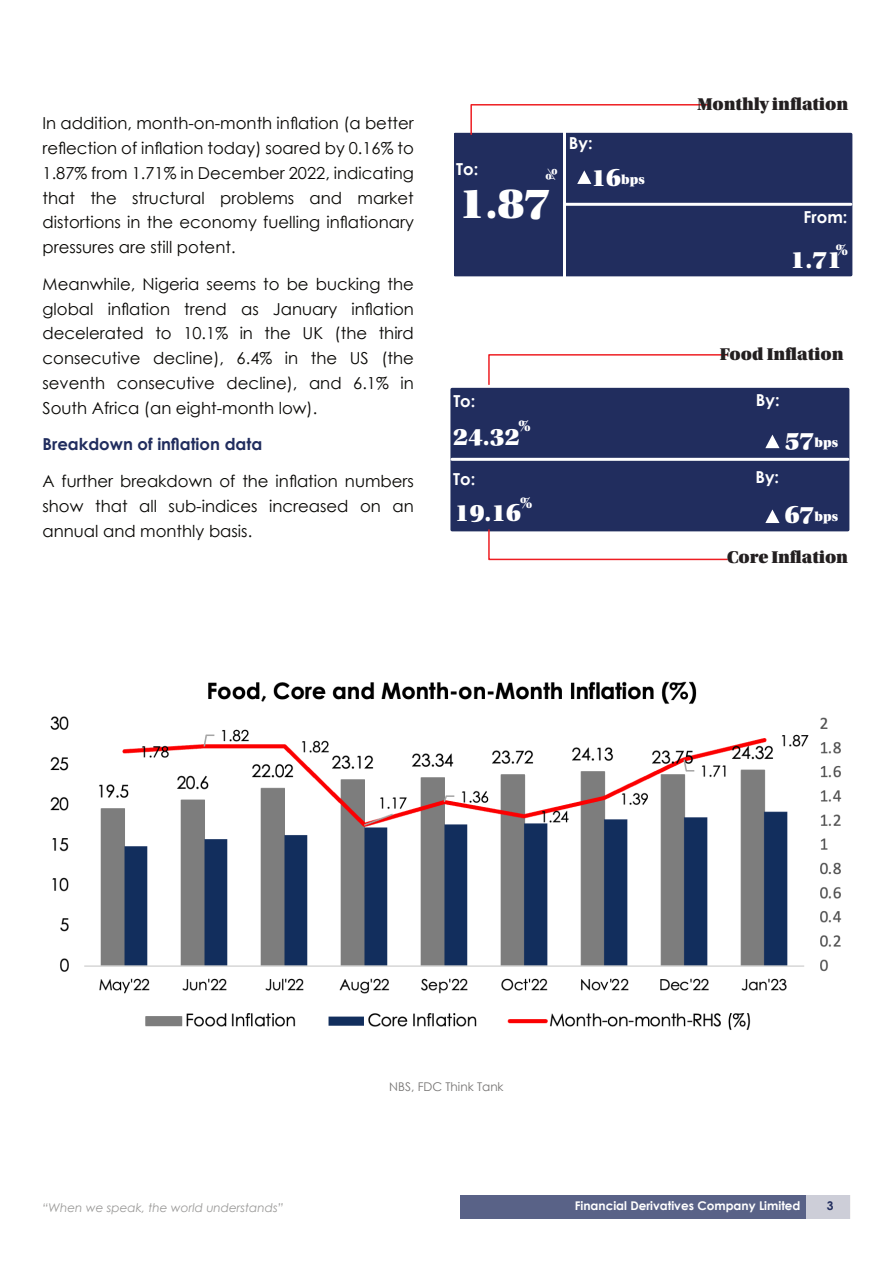
<style>
.page{position:relative;width:893px;height:1263px;background:#fff}
.page>*{position:absolute;margin:0;border:0;box-sizing:border-box;transform-origin:0 0}
.t1{font:45px "Utopia Std Black Headline";color:#fff}
.t2{font:25.35px "Utopia Std Black Headline";color:#fff}
.t3{font:18px "Utopia Std Black Headline";color:#231f20}
.t4{font:16.5px/24.8px "Century Gothic";color:#080704;text-align:justify}
.t5{font:700 16.5px "Century Gothic";color:#212d5e}
.t6{font:700 16.5px "Century Gothic";color:#fff}
.t7{font:16.5px "Utopia Std Black Headline";color:#fff}
.t8{font:13.5px "Utopia Std Black Headline";letter-spacing:.005em;color:#fff}
.t9{font:700 12px "Century Gothic";color:#fff}
.t10{font:italic 12px "Century Gothic";color:#9a9998}
.t11{font:12px "Century Gothic";color:#757372}
.t12{font:700 12px "Century Gothic";color:#212d5e}
.s1{font-size:25.35px}
</style>
<div class="page">
<div style="left:460px;top:1195px;width:390px;height:24px;background:#596287"></div>
<div style="left:806px;top:1195px;width:44px;height:24px;background:#cdced8"></div>
<img style="left:50px;top:681px;width:792px;height:349px">
<div style="left:455px;top:133px;width:397px;height:143px;background:#212d5e"></div>
<hr style="left:563px;top:132px;width:3px;height:146px;background:#fff">
<hr style="left:564px;top:203px;width:287px;height:3px;background:#fff">
<svg style="left:470px;top:104px;width:241px;height:32px"></svg>
<svg style="left:577px;top:170px;width:14px;height:14px"></svg>
<div style="left:450px;top:388px;width:399px;height:143px;background:#212d5e"></div>
<svg style="left:487px;top:528px;width:242px;height:33px"></svg>
<svg style="left:488px;top:354px;width:240px;height:31px"></svg>
<svg style="left:765px;top:435px;width:14px;height:13px"></svg>
<hr style="left:452px;top:458px;width:396px;height:3px;background:#fff">
<svg style="left:765px;top:509px;width:14px;height:14px"></svg>
<svg style="left:546px;top:169px;width:11px;height:11px"></svg>
<p class="t4" style="left:43px;top:113px;width:373px">In addition, month-on-month inflation (a better reflection of inflation today) soared by 0.16% to 1.87% from 1.71% in December 2022, indicating that the structural problems and market distortions in the economy fuelling inflationary pressures are still potent.</p>
<p class="t4" style="left:43px;top:273px;width:373px">Meanwhile, Nigeria seems to be bucking the global inflation trend as January inflation decelerated to 10.1% in the UK (the third consecutive decline), 6.4% in the US (the seventh consecutive decline), and 6.1% in South Africa (an eight-month low).</p>
<p class="t5" style="left:43px;top:438px;width:221px">Breakdown of inflation data</p>
<p class="t4" style="left:43px;top:470px;width:373px">A further breakdown of the inflation numbers show that all sub-indices increased on an annual and monthly basis.</p>
<p class="t6" style="left:456px;top:162px;width:24px">To:</p>
<h1 class="t1" style="left:459px;top:186px;width:93px">1.87</h1>
<p class="t6" style="left:569px;top:137px;width:25px">By:</p>
<p class="t8" style="left:591px;top:174px;width:55px"><span class="s1">16</span>bps</p>
<p class="t3" style="left:697px;top:97px;width:152px">Monthly inflation</p>
<p class="t6" style="left:804px;top:210px;width:45px">From:</p>
<p class="t7" style="left:836px;top:243px;width:14px">%</p>
<h2 class="t2" style="left:790px;top:249px;width:53px">1.71</h2>
<p class="t3" style="left:720px;top:347px;width:125px">Food Inflation</p>
<p class="t6" style="left:453px;top:395px;width:24px">To:</p>
<p class="t6" style="left:756px;top:394px;width:25px">By:</p>
<p class="t7" style="left:519px;top:418px;width:14px">%</p>
<h2 class="t2" style="left:453px;top:426px;width:68px">24.32</h2>
<p class="t8" style="left:785px;top:437px;width:55px"><span class="s1">57</span>bps</p>
<p class="t6" style="left:453px;top:473px;width:24px">To:</p>
<p class="t6" style="left:755px;top:471px;width:25px">By:</p>
<p class="t7" style="left:520px;top:496px;width:14px">%</p>
<h2 class="t2" style="left:455px;top:502px;width:68px">19.16</h2>
<p class="t8" style="left:785px;top:511px;width:55px"><span class="s1">67</span>bps</p>
<p class="t3" style="left:727px;top:550px;width:123px">Core Inflation</p>
<p class="t11" style="left:389px;top:1081px;width:116px">NBS, FDC Think Tank</p>
<p class="t10" style="left:43px;top:1202px;width:242px">“When we speak, the world understands”</p>
<p class="t9" style="left:575px;top:1201px;width:227px">Financial Derivatives Company Limited</p>
<p class="t12" style="left:827px;top:1201px;width:8px">3</p>
</div>
